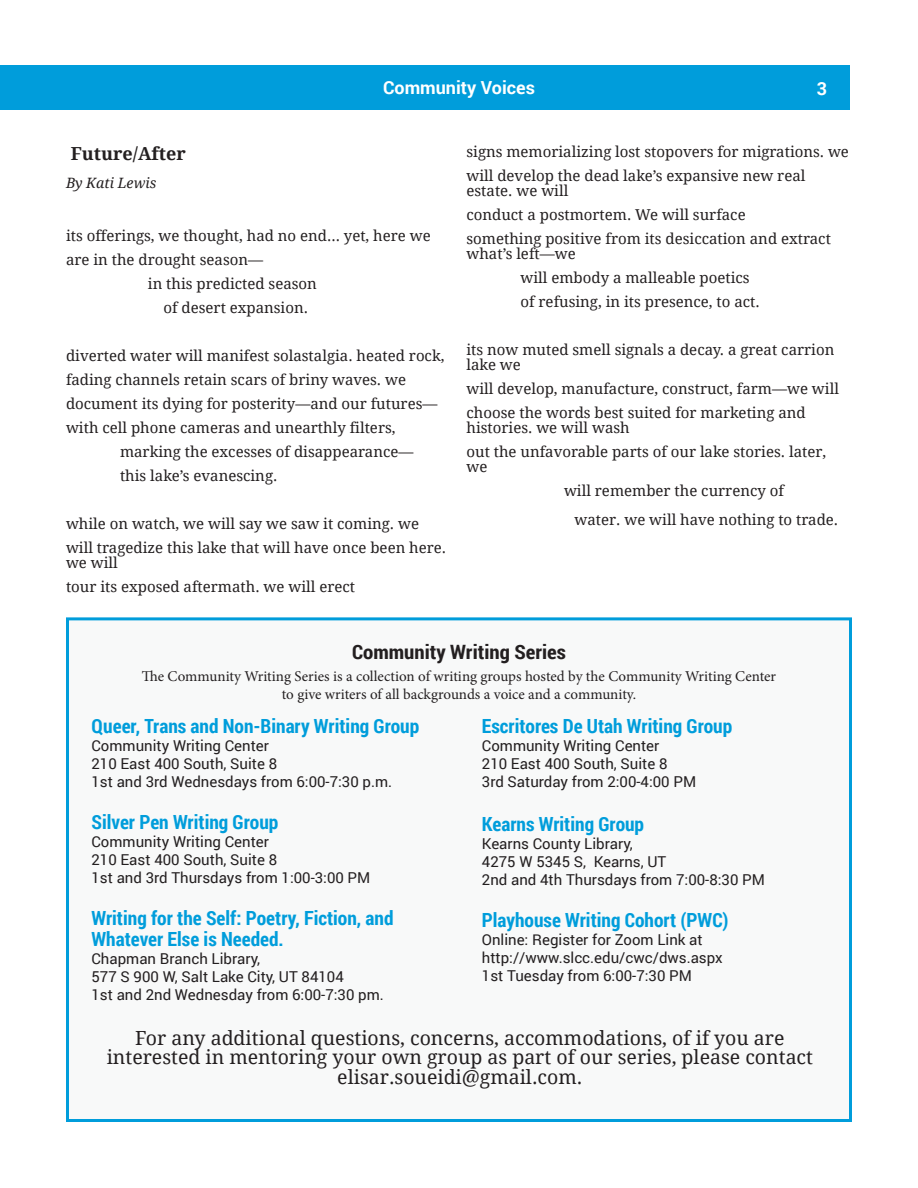
<style>
.page{position:relative;width:918px;height:1188px;background:#fff}
.page>*{position:absolute;margin:0;border:0;box-sizing:border-box;transform-origin:0 0}
.t1{font:700 19.8px "Roboto Condensed";color:#231f20;scale:1.06 1}
.DWS_Group_Name{font:700 19.5px/21px "Roboto Condensed";color:#009ddb}
.Workshop_Description{font:19.5px/19.5px "Droid Serif";color:#231f20;text-align:center}
.DWS_Group_Informatio{font:700 19.5px "Roboto Condensed";color:#009ddb}
.Page_Title{font:700 18px "Roboto";color:#fff}
.Workshop_Description-2{font:700 18px "Droid Serif";color:#231f20}
.Workshop_Description-3{font:15px/15px "Droid Serif";color:#231f20}
.DWS_Group_Informatio-2{font:15px "Roboto";color:#231f20}
.t2{font:15px/18px "Minion Pro";color:#231f20;text-align:center}
.Workshop_Description-4{font:italic 14.25px "Droid Serif";color:#231f20}
</style>
<div class="page">
<div style="left:0;top:65px;width:850px;height:45px;background:#009ddb"></div>
<div style="left:68px;top:619px;width:782px;height:501px;background:#f8f9f9"></div>
<div style="left:66px;top:617px;width:786px;height:505px;border:3px solid #009ddb"></div>
<p class="Page_Title" style="left:383px;top:75px;width:153px">Community Voices</p>
<p class="Page_Title" style="left:817px;top:76px;width:12px">3</p>
<p class="Workshop_Description-2" style="left:71px;top:143px;width:117px">Future/After</p>
<p class="Workshop_Description-4" style="left:66px;top:175px;width:92px">By Kati Lewis</p>
<p class="Workshop_Description-3" style="left:66px;top:228px;width:366px">its offerings, we thought, had no end... yet, here we</p>
<p class="Workshop_Description-3" style="left:66px;top:252px;width:199px">are in the drought season—</p>
<p class="Workshop_Description-3" style="left:148px;top:276px;width:171px">in this predicted season</p>
<p class="Workshop_Description-3" style="left:164px;top:300px;width:146px">of desert expansion.</p>
<p class="Workshop_Description-3" style="left:66px;top:348px;width:380px">diverted water will manifest solastalgia. heated rock,</p>
<p class="Workshop_Description-3" style="left:66px;top:372px;width:342px">fading channels retain scars of briny waves. we</p>
<p class="Workshop_Description-3" style="left:66px;top:396px;width:373px">document its dying for posterity—and our futures—</p>
<p class="Workshop_Description-3" style="left:66px;top:420px;width:331px">with cell phone cameras and unearthly filters,</p>
<p class="Workshop_Description-3" style="left:120px;top:444px;width:295px">marking the excesses of disappearance—</p>
<p class="Workshop_Description-3" style="left:120px;top:468px;width:159px">this lake’s evanescing.</p>
<p class="Workshop_Description-3" style="left:66px;top:516px;width:355px">while on watch, we will say we saw it coming. we</p>
<p class="Workshop_Description-3" style="left:66px;top:540px;width:382px">will tragedize this lake that will have once been here. we will</p>
<p class="Workshop_Description-3" style="left:66px;top:579px;width:291px">tour its exposed aftermath. we will erect</p>
<p class="Workshop_Description-3" style="left:466px;top:145px;width:384px">signs memorializing lost stopovers for migrations. we</p>
<p class="Workshop_Description-3" style="left:466px;top:169px;width:340px">will develop the dead lake’s expansive new real estate. we will</p>
<p class="Workshop_Description-3" style="left:466px;top:208px;width:281px">conduct a postmortem. We will surface</p>
<p class="Workshop_Description-3" style="left:466px;top:232px;width:366px">something positive from its desiccation and extract what’s left—we</p>
<p class="Workshop_Description-3" style="left:520px;top:271px;width:231px">will embody a malleable poetics</p>
<p class="Workshop_Description-3" style="left:520px;top:295px;width:241px">of refusing, in its presence, to act.</p>
<p class="Workshop_Description-3" style="left:466px;top:343px;width:369px">its now muted smell signals a decay. a great carrion lake we</p>
<p class="Workshop_Description-3" style="left:466px;top:382px;width:374px">will develop, manufacture, construct, farm—we will</p>
<p class="Workshop_Description-3" style="left:466px;top:406px;width:341px">choose the words best suited for marketing and histories. we will wash</p>
<p class="Workshop_Description-3" style="left:466px;top:445px;width:361px">out the unfavorable parts of our lake stories. later, we</p>
<p class="Workshop_Description-3" style="left:564px;top:484px;width:222px">will remember the currency of</p>
<p class="Workshop_Description-3" style="left:574px;top:512px;width:265px">water. we will have nothing to trade.</p>
<p class="t1" style="left:352px;top:638px;width:203px">Community Writing Series</p>
<p class="t2" style="left:142px;top:668px;width:636px">The Community Writing Series is a collection of writing groups hosted by the Community Writing Center to give writers of all backgrounds a voice and a community.</p>
<p class="DWS_Group_Name" style="left:92px;top:715px;width:329px">Queer, Trans and Non-Binary Writing Group</p>
<p class="DWS_Group_Informatio-2" style="left:92px;top:735px;width:179px">Community Writing Center</p>
<p class="DWS_Group_Informatio-2" style="left:92px;top:753px;width:187px">210 East 400 South, Suite 8</p>
<p class="DWS_Group_Informatio-2" style="left:92px;top:771px;width:302px">1st and 3rd Wednesdays from 6:00-7:30 p.m.</p>
<p class="DWS_Group_Name" style="left:92px;top:811px;width:188px">Silver Pen Writing Group</p>
<p class="DWS_Group_Informatio-2" style="left:92px;top:831px;width:179px">Community Writing Center</p>
<p class="DWS_Group_Informatio-2" style="left:92px;top:849px;width:187px">210 East 400 South, Suite 8</p>
<p class="DWS_Group_Informatio-2" style="left:92px;top:867px;width:280px">1st and 3rd Thursdays from 1:00-3:00 PM</p>
<p class="DWS_Group_Name" style="left:92px;top:907px;width:303px">Writing for the Self: Poetry, Fiction, and<br>Whatever Else is Needed.</p>
<p class="DWS_Group_Informatio-2" style="left:92px;top:948px;width:170px">Chapman Branch Library,</p>
<p class="DWS_Group_Informatio-2" style="left:92px;top:966px;width:254px">577 S 900 W, Salt Lake City, UT 84104</p>
<p class="DWS_Group_Informatio-2" style="left:92px;top:984px;width:294px">1st and 2nd Wednesday from 6:00-7:30 pm.</p>
<p class="DWS_Group_Name" style="left:482px;top:715px;width:252px">Escritores De Utah Writing Group</p>
<p class="DWS_Group_Informatio-2" style="left:482px;top:735px;width:179px">Community Writing Center</p>
<p class="DWS_Group_Informatio-2" style="left:482px;top:753px;width:187px">210 East 400 South, Suite 8</p>
<p class="DWS_Group_Informatio-2" style="left:482px;top:771px;width:216px">3rd Saturday from 2:00-4:00 PM</p>
<p class="DWS_Group_Informatio" style="left:482px;top:810px;width:164px">Kearns Writing Group</p>
<p class="DWS_Group_Informatio-2" style="left:482px;top:833px;width:152px">Kearns County Library,</p>
<p class="DWS_Group_Informatio-2" style="left:482px;top:851px;width:186px">4275 W 5345 S, Kearns, UT</p>
<p class="DWS_Group_Informatio-2" style="left:482px;top:869px;width:285px">2nd and 4th Thursdays from 7:00-8:30 PM</p>
<p class="DWS_Group_Name" style="left:482px;top:909px;width:248px">Playhouse Writing Cohort (PWC)</p>
<p class="DWS_Group_Informatio-2" style="left:482px;top:929px;width:222px">Online: Register for Zoom Link at</p>
<p class="DWS_Group_Informatio-2" style="left:482px;top:947px;width:242px">http://www.slcc.edu/cwc/dws.aspx</p>
<p class="DWS_Group_Informatio-2" style="left:482px;top:965px;width:212px">1st Tuesday from 6:00-7:30 PM</p>
<p class="Workshop_Description" style="left:107px;top:1028px;width:708px">For any additional questions, concerns, accommodations, of if you are interested in mentoring your own group as part of our series, please contact elisar.soueidi@gmail.com.</p>
</div>
